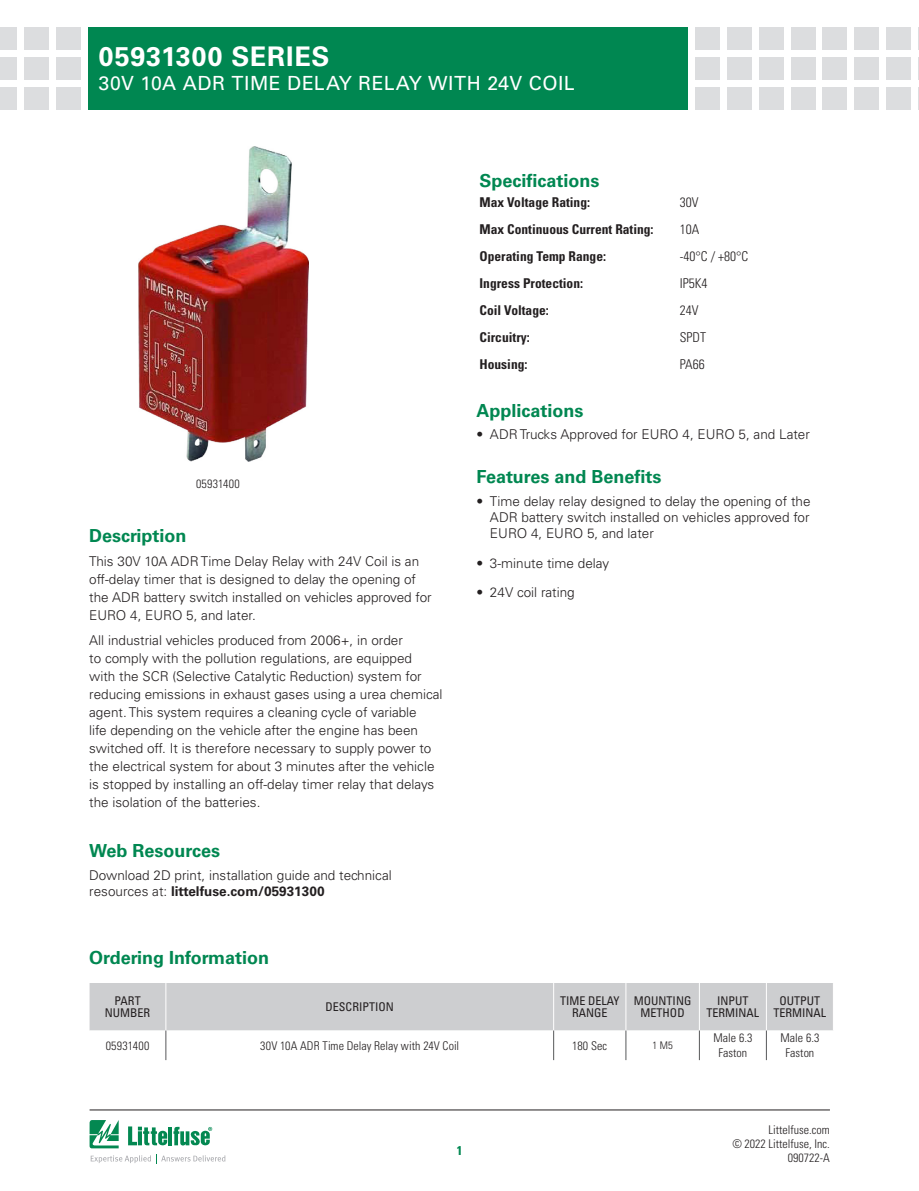
<style>
.page{position:relative;width:919px;height:1191px;background:#fff}
.page>*{position:absolute;margin:0;border:0;box-sizing:border-box;transform-origin:0 0}
.Head_Large{font:700 27px "Univers LT Std";letter-spacing:.025em;color:#fff}
.Head_Large-2{font:19.5px "Univers LT Std";letter-spacing:.025em;color:#fff}
.Green_Subheads{font:700 18px "Univers LT Std";color:#008751}
.Body_text{font:700 18px "Univers LT Std";color:#008751}
.Body_text-2{font:300 13.5px/18px "Univers LT Std";color:#231f20}
.段落样式1{font:700 condensed 13.5px "Univers LT Std";color:#231f20}
.段落样式1-2{font:300 condensed 13.5px "Univers LT Std";color:#231f20}
.t1{font:700 condensed 12.75px "Univers LT Std";color:#008751}
.Chart_Body{font:300 condensed 12px/14.2px "Univers LT Std";color:#231f20;text-align:right}
.Chart_Body-2{font:condensed 12px/12px "Univers LT Std";color:#231f20;text-align:center}
.Footnotes__7_21_2010{font:300 condensed 12px/14.4px "Univers LT Std";color:#231f20;text-align:center}
.Chart_Body-3{font:300 condensed 12px "Univers LT Std";letter-spacing:.025em;color:#231f20}
.Footnotes__7_21_2010-2{font:300 condensed 10.5px "Univers LT Std";color:#231f20}
.s1{font-weight:700}
</style>
<div class="page">
<div style="left:56px;top:27px;width:25px;height:23px;background:#dcdddf"></div>
<div style="left:56px;top:57px;width:25px;height:23px;background:#dcdddf"></div>
<div style="left:56px;top:87px;width:25px;height:22px;background:#dcdddf"></div>
<div style="left:24px;top:27px;width:25px;height:23px;background:#dcdddf"></div>
<div style="left:24px;top:57px;width:25px;height:23px;background:#dcdddf"></div>
<div style="left:24px;top:87px;width:25px;height:22px;background:#dcdddf"></div>
<div style="left:0;top:27px;width:17px;height:23px;background:#dcdddf"></div>
<div style="left:0;top:57px;width:17px;height:23px;background:#dcdddf"></div>
<div style="left:0;top:87px;width:17px;height:22px;background:#dcdddf"></div>
<div style="left:695px;top:27px;width:24px;height:23px;background:#dcdddf"></div>
<div style="left:695px;top:57px;width:24px;height:23px;background:#dcdddf"></div>
<div style="left:695px;top:87px;width:24px;height:22px;background:#dcdddf"></div>
<div style="left:727px;top:27px;width:24px;height:23px;background:#dcdddf"></div>
<div style="left:727px;top:57px;width:24px;height:23px;background:#dcdddf"></div>
<div style="left:727px;top:87px;width:24px;height:22px;background:#dcdddf"></div>
<div style="left:758px;top:27px;width:25px;height:23px;background:#dcdddf"></div>
<div style="left:758px;top:57px;width:25px;height:23px;background:#dcdddf"></div>
<div style="left:758px;top:87px;width:25px;height:22px;background:#dcdddf"></div>
<div style="left:790px;top:27px;width:25px;height:23px;background:#dcdddf"></div>
<div style="left:790px;top:57px;width:25px;height:23px;background:#dcdddf"></div>
<div style="left:790px;top:87px;width:25px;height:22px;background:#dcdddf"></div>
<div style="left:854px;top:27px;width:25px;height:23px;background:#dcdddf"></div>
<div style="left:854px;top:57px;width:25px;height:23px;background:#dcdddf"></div>
<div style="left:854px;top:87px;width:25px;height:22px;background:#dcdddf"></div>
<div style="left:822px;top:27px;width:25px;height:23px;background:#dcdddf"></div>
<div style="left:822px;top:57px;width:25px;height:23px;background:#dcdddf"></div>
<div style="left:822px;top:87px;width:25px;height:22px;background:#dcdddf"></div>
<div style="left:886px;top:27px;width:24px;height:23px;background:#dcdddf"></div>
<div style="left:886px;top:57px;width:24px;height:23px;background:#dcdddf"></div>
<div style="left:886px;top:87px;width:24px;height:22px;background:#dcdddf"></div>
<svg style="left:918px;top:27px;width:1px;height:23px"></svg>
<svg style="left:918px;top:57px;width:1px;height:23px"></svg>
<svg style="left:918px;top:87px;width:1px;height:22px"></svg>
<div style="left:88px;top:27px;width:599px;height:82px;background:#008751"></div>
<hr style="left:90px;top:1109px;width:739px;height:1px;background:#231f20">
<svg style="left:90px;top:1120px;width:135px;height:43px"></svg>
<svg style="left:90px;top:983px;width:743px;height:77px"></svg>
<hr style="left:166px;top:983px;width:1px;height:47px;background:#fff">
<hr style="left:553px;top:983px;width:1px;height:47px;background:#fff">
<hr style="left:625px;top:983px;width:1px;height:47px;background:#fff">
<hr style="left:699px;top:983px;width:1px;height:47px;background:#fff">
<hr style="left:766px;top:983px;width:1px;height:47px;background:#fff">
<hr style="left:166px;top:1030px;width:1px;height:30px;background:#57585a">
<hr style="left:553px;top:1030px;width:1px;height:30px;background:#57585a">
<hr style="left:625px;top:1030px;width:1px;height:30px;background:#57585a">
<hr style="left:699px;top:1030px;width:1px;height:30px;background:#57585a">
<hr style="left:766px;top:1030px;width:1px;height:30px;background:#57585a">
<img style="left:139px;top:146px;width:170px;height:315px">
<p class="Head_Large" style="left:98px;top:41px;width:232px">05931300 SERIES</p>
<p class="Head_Large-2" style="left:98px;top:71px;width:477px">30V 10A ADR TIME DELAY RELAY WITH 24V COIL</p>
<p class="Chart_Body-3" style="left:196px;top:476px;width:45px">05931400</p>
<p class="Green_Subheads" style="left:89px;top:524px;width:99px">Description</p>
<p class="Body_text-2" style="left:89px;top:552px;width:344px">This 30V 10A ADR Time Delay Relay with 24V Coil is an off-delay timer that is designed to delay the opening of the ADR battery switch installed on vehicles approved for EURO 4, EURO 5, and later.</p>
<p class="Body_text-2" style="left:89px;top:631px;width:355px">All industrial vehicles produced from 2006+, in order<br>to comply with the pollution regulations, are equipped<br>with the SCR (Selective Catalytic Reduction) system for reducing emissions in exhaust gases using a urea chemical agent. This system requires a cleaning cycle of variable<br>life depending on the vehicle after the engine has been switched off. It is therefore necessary to supply power to the electrical system for about 3 minutes after the vehicle is stopped by installing an off-delay timer relay that delays the isolation of the batteries.</p>
<p class="Green_Subheads" style="left:89px;top:839px;width:132px">Web Resources</p>
<p class="Body_text-2" style="left:89px;top:867px;width:304px;line-height:16.5px">Download 2D print, installation guide and technical resources at: <span class="s1">littelfuse.com/05931300</span></p>
<p class="Green_Subheads" style="left:479px;top:170px;width:122px">Specifications</p>
<p class="段落样式1" style="left:479px;top:193px;width:112px">Max Voltage Rating:</p>
<p class="段落样式1-2" style="left:679px;top:194px;width:20px">30V</p>
<p class="段落样式1" style="left:479px;top:220px;width:176px">Max Continuous Current Rating:</p>
<p class="段落样式1-2" style="left:679px;top:221px;width:21px">10A</p>
<p class="段落样式1" style="left:479px;top:247px;width:128px">Operating Temp Range:</p>
<p class="段落样式1-2" style="left:679px;top:248px;width:70px">-40°C / +80°C</p>
<p class="段落样式1" style="left:479px;top:274px;width:105px">Ingress Protection:</p>
<p class="段落样式1-2" style="left:679px;top:275px;width:29px">IP5K4</p>
<p class="段落样式1" style="left:479px;top:301px;width:71px">Coil Voltage:</p>
<p class="段落样式1-2" style="left:679px;top:302px;width:20px">24V</p>
<p class="段落样式1" style="left:479px;top:328px;width:52px">Circuitry:</p>
<p class="段落样式1-2" style="left:679px;top:329px;width:28px">SPDT</p>
<p class="段落样式1" style="left:479px;top:355px;width:49px">Housing:</p>
<p class="段落样式1-2" style="left:679px;top:356px;width:26px">PA66</p>
<p class="Green_Subheads" style="left:476px;top:400px;width:109px">Applications</p>
<p class="Body_text-2" style="left:476px;top:425px;width:335px">• ADR Trucks Approved for EURO 4, EURO 5, and Later</p>
<p class="Body_text" style="left:476px;top:466px;width:186px">Features and Benefits</p>
<p class="Body_text-2" style="left:490px;top:492px;width:322px;line-height:16.2px;text-align:justify;text-indent:-14px">• Time delay relay designed to delay the opening of the ADR battery switch installed on vehicles approved for EURO 4, EURO 5, and later</p>
<p class="Body_text-2" style="left:476px;top:554px;width:134px">• 3-minute time delay</p>
<p class="Body_text-2" style="left:476px;top:583px;width:100px">• 24V coil rating</p>
<p class="Green_Subheads" style="left:89px;top:946px;width:181px">Ordering Information</p>
<p class="Chart_Body-2" style="left:105px;top:994px;width:47px">PART<br>NUMBER</p>
<p class="Chart_Body-2" style="left:325px;top:1000px;width:70px">DESCRIPTION</p>
<p class="Chart_Body-2" style="left:560px;top:994px;width:61px">TIME DELAY<br>RANGE</p>
<p class="Chart_Body-2" style="left:634px;top:994px;width:59px">MOUNTING<br>METHOD</p>
<p class="Chart_Body-2" style="left:706px;top:994px;width:54px">INPUT<br>TERMINAL</p>
<p class="Chart_Body-2" style="left:773px;top:994px;width:54px">OUTPUT<br>TERMINAL</p>
<p class="Chart_Body-3" style="left:106px;top:1038px;width:45px">05931400</p>
<p class="Chart_Body" style="left:260px;top:1038px;width:200px">30V 10A ADR Time Delay Relay with 24V Coil</p>
<p class="Footnotes__7_21_2010" style="left:572px;top:1038px;width:36px">180 Sec</p>
<p class="Footnotes__7_21_2010-2" style="left:652px;top:1039px;width:22px">1 M5</p>
<p class="Footnotes__7_21_2010" style="left:713px;top:1031px;width:40px">Male 6.3<br>Faston</p>
<p class="Footnotes__7_21_2010" style="left:780px;top:1031px;width:40px">Male 6.3<br>Faston</p>
<p class="t1" style="left:456px;top:1142px;width:7px">1</p>
<p class="Chart_Body" style="left:732px;top:1122px;width:99px">Littelfuse.com<br>© 2022 Littelfuse, Inc.<br>090722-A</p>
</div>
